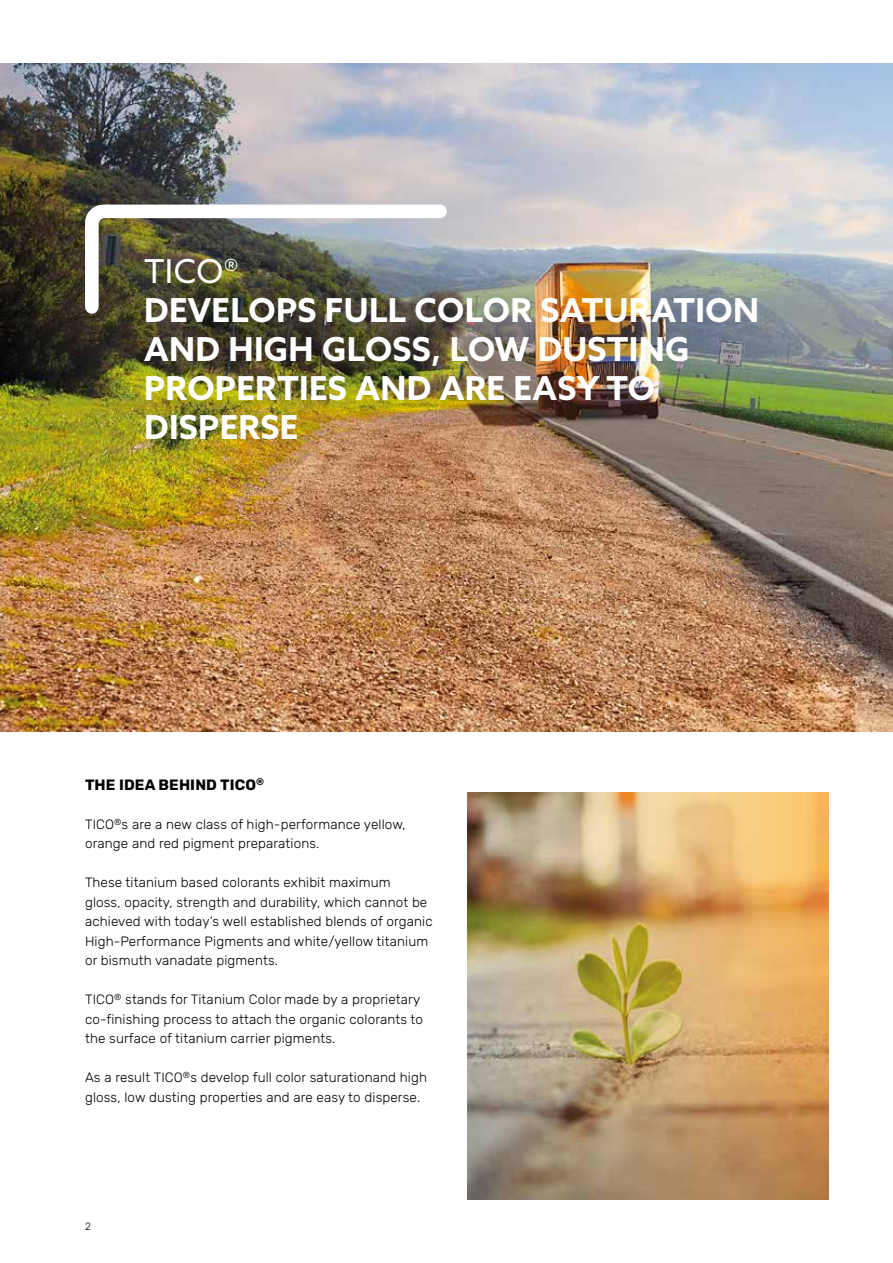
<style>
.page{position:relative;width:893px;height:1263px;background:#fff}
.page>*{position:absolute;margin:0;border:0;box-sizing:border-box;transform-origin:0 0}
.t1{font:700 33px/39px "Azo Sans";letter-spacing:.01em;color:#fff}
.t2{font:33px "Azo Sans";color:#fff}
.t3{font:700 15px "Rubik";letter-spacing:.01em;color:#000}
.t4{font:300 13.5px/19.5px "Rubik";letter-spacing:.01em;color:#000}
.t5{font:300 10.5px "Rubik";color:#000}
</style>
<div class="page">
<img style="left:0;top:64px;width:893px;height:667px">
<img style="left:85px;top:205px;width:362px;height:110px">
<img style="left:468px;top:792px;width:361px;height:407px">
<h1 class="t2" style="left:144px;top:249px;width:96px">TICO®</h1>
<h1 class="t1" style="left:144px;top:290px;width:616px">DEVELOPS FULL COLOR SATURATION<br>AND HIGH GLOSS, LOW DUSTING<br>PROPERTIES AND ARE EASY TO<br>DISPERSE</h1>
<p class="t3" style="left:85px;top:776px;width:181px">THE IDEA BEHIND TICO<sup>®</sup></p>
<p class="t4" style="left:85px;top:814px;width:322px">TICO<sup>®</sup>s are a new class of high-performance yellow, orange and red pigment preparations.</p>
<p class="t4" style="left:85px;top:873px;width:349px">These titanium based colorants exhibit maximum<br>gloss, opacity, strength and durability, which cannot be achieved with today‘s well established blends of organic High-Performance Pigments and white/yellow titanium or bismuth vanadate pigments.</p>
<p class="t4" style="left:85px;top:990px;width:339px">TICO<sup>®</sup> stands for Titanium Color made by a proprietary co-finishing process to attach the organic colorants to the surface of titanium carrier pigments.</p>
<p class="t4" style="left:85px;top:1068px;width:344px">As a result TICO<sup>®</sup>s develop full color saturationand high gloss, low dusting properties and are easy to disperse.</p>
<p class="t5" style="left:85px;top:1221px;width:7px">2</p>
</div>
